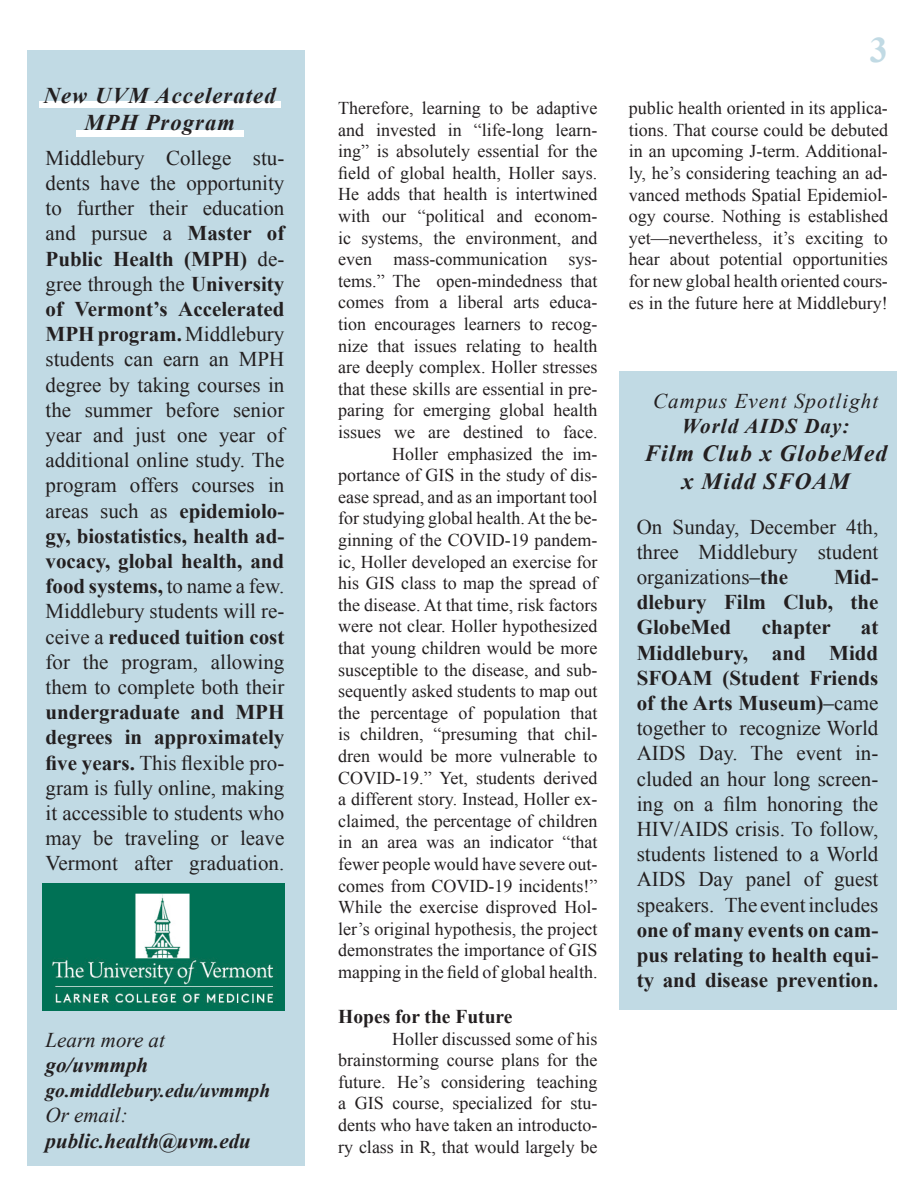
<style>
.page{position:relative;width:918px;height:1188px;background:#fff}
.page>*{position:absolute;margin:0;border:0;box-sizing:border-box;transform-origin:0 0}
.t1{font:700 36px "Times New Roman";color:#c1dae4}
.t2{font:italic 700 23.25px "Times New Roman";letter-spacing:.05em;color:#231f20}
.t3{font:italic 700 22.5px/27px "Times New Roman";letter-spacing:.05em;color:#231f20;text-align:center}
.t4{font:21px/25.2px "Times New Roman";color:#231f20;text-align:justify}
.t5{font:700 21px/25.2px "Times New Roman";color:#231f20;text-align:justify}
.t6{font:italic 700 21px "Times New Roman";color:#231f20}
.t7{font:italic 21px "Times New Roman";letter-spacing:.05em;color:#231f20}
.t8{font:italic 700 21px "Times New Roman";letter-spacing:.05em;color:#231f20}
.t9{font:italic 21px "Times New Roman";color:#231f20}
.t10{font:italic 700 19.5px "Times New Roman";color:#231f20}
.t11{font:700 19.5px "Times New Roman";color:#231f20}
.t12{font:18px/21.6px "Times New Roman";color:#231f20;text-align:justify}
.s1{font-weight:700}
.s2{color:#040404}
</style>
<div class="page">
<div style="left:620px;top:371px;width:277px;height:639px;background:#c1dae4"></div>
<div style="left:27px;top:50px;width:278px;height:1116px;background:#c1dae4"></div>
<div style="left:39px;top:101px;width:241px;height:7px;background:#fff"></div>
<div style="left:76px;top:130px;width:168px;height:6px;background:#fff"></div>
<img style="left:43px;top:883px;width:241px;height:128px">
<p class="t3" style="left:44px;top:81px;width:233px">New UVM Accelerated<br>MPH Program</p>
<p class="t4" style="left:46px;top:145px;width:240px">Middlebury College stu&shy;dents have the opportunity to further their education and pursue a <span class="s1">Master of Public Health (MPH)</span> de&shy;gree through the <span class="s1">University of Vermont’s Accelerated MPH program.</span> Middlebury students can earn an MPH degree by taking courses in the summer before senior year and just one year of additional online study. The program offers courses in areas such as <span class="s1">epidemiolo&shy;gy, biostatistics, health ad&shy;vocacy, global health, and food systems,</span> to name a few.<br>Middlebury students will re&shy;ceive a <span class="s1">reduced tuition cost </span>for the program, allowing them to complete both their <span class="s1">undergraduate and MPH degrees in approximately five years.</span> This flexible pro&shy;gram is fully online, making it accessible to students who may be traveling or leave Vermont after graduation.</p>
<p class="t9" style="left:46px;top:1025px;width:121px">Learn more at</p>
<p class="t6" style="left:46px;top:1050px;width:104px">go/uvmmph</p>
<p class="t10" style="left:46px;top:1077px;width:226px">go.middlebury.edu/uvmmph</p>
<p class="t7" style="left:46px;top:1101px;width:84px">Or email:</p>
<p class="t6" style="left:46px;top:1126px;width:207px">public.health@uvm.edu</p>
<p class="t12" style="left:338px;top:97px;width:261px">Therefore, learning to be adaptive and invested in “life-long learn&shy;ing” is absolutely essential for the field of global health, Holler says.<br>He adds that health is intertwined with our “political and econom&shy;ic systems, the environment, and even mass-communication sys&shy;tems.” The open-mindedness that comes from a liberal arts educa&shy;tion encourages learners to recog&shy;nize that issues relating to health are deeply complex. Holler stresses that these skills are essential in pre&shy;paring for emerging global health issues we are destined to face.</p>
<p class="t12" style="left:338px;top:442px;width:261px;text-indent:54px">Holler emphasized the im&shy;portance of GIS in the study of dis&shy;ease spread, and as an important tool for studying global health. At the be&shy;ginning of the COVID-19 pandem&shy;ic, Holler developed an exercise for his GIS class to map the spread of the disease. At that time, risk factors were not clear. Holler hypothesized that young children would be more susceptible to the disease, and sub&shy;sequently asked students to map out the percentage of population that is children, “presuming that chil&shy;dren would be more vulnerable to COVID-19.” Yet, students derived a different story. Instead, Holler ex&shy;claimed, the percentage of children in an area was an indicator “that fewer people would have severe out&shy;comes from COVID-19 incidents!” While the exercise disproved Hol&shy;ler’s original hypothesis, the project demonstrates the importance of GIS mapping in the field of global health.</p>
<p class="t11" style="left:338px;top:1003px;width:176px">Hopes for the Future</p>
<p class="t12" style="left:338px;top:1027px;width:261px;text-indent:54px">Holler discussed some of his brainstorming course plans for the future. He’s considering teaching a GIS course, specialized for stu&shy;dents who have taken an introducto&shy;ry class in R, that would largely be</p>
<p class="t1" style="left:870px;top:25px;width:19px">3</p>
<p class="t12" style="left:629px;top:97px;width:261px">public health oriented in its applica&shy;tions. That course could be debuted in an upcoming J-term. Additional&shy;ly, he’s considering teaching an ad&shy;vanced methods Spatial Epidemiol&shy;ogy course. Nothing is established yet—nevertheless, it’s exciting to hear about potential opportunities for new global health oriented cours&shy;es in the future here at Middlebury!</p>
<p class="t7" style="left:653px;top:387px;width:227px">Campus Event Spotlight</p>
<p class="t8" style="left:682px;top:412px;width:169px">World AIDS Day:</p>
<p class="t2" style="left:644px;top:437px;width:244px">Film Club x GlobeMed</p>
<p class="t2" style="left:682px;top:465px;width:169px">x Midd SFOAM</p>
<p class="t4" style="left:637px;top:514px;width:243px">On Sunday, December 4th, three Middlebury student organizations<span class="s2">–</span><span class="s1">the</span></p>
<p class="t5" style="left:637px;top:564px;width:243px;text-indent:197px">Mid&shy;dlebury Film Club, the GlobeMed</p>
<p class="t5" style="left:762px;top:614px;width:70px">chapter</p>
<p class="t4" style="left:637px;top:614px;width:243px;text-indent:224px"><span class="s1">at Middlebury, and Midd SFOAM (Student Friends of the Arts Museum)</span><span class="s2">–</span>came together to recognize World AIDS Day. The event in&shy;cluded an hour long screen&shy;ing on a film honoring the HIV/AIDS crisis. To follow, students listened to a World AIDS Day panel of guest speakers. The event includes <span class="s1">one of many events on cam&shy;pus relating to health equi&shy;ty and disease prevention.</span></p>
</div>
